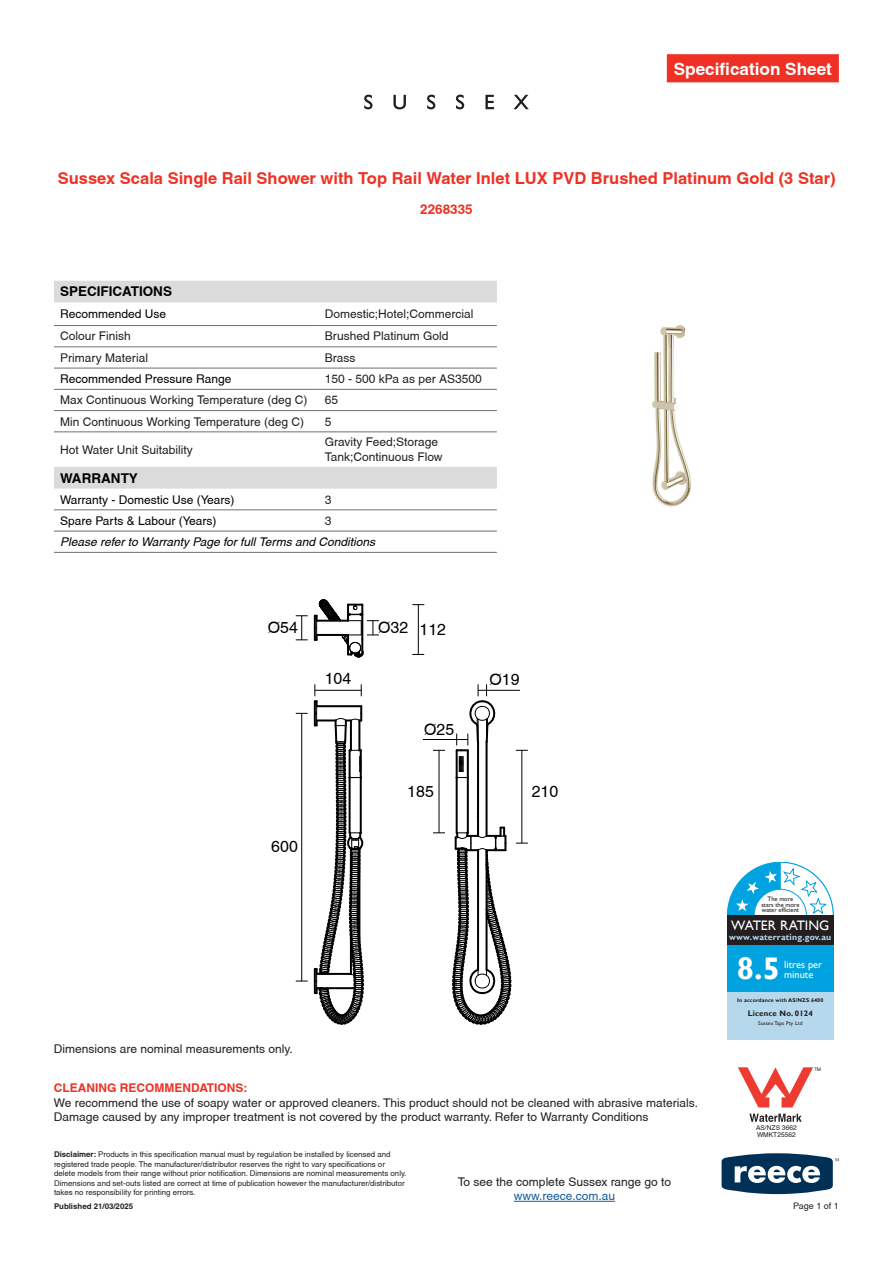
<style>
.page{position:relative;width:893px;height:1263px;background:#fff}
.page>*{position:absolute;margin:0;border:0;box-sizing:border-box;transform-origin:0 0}
.t1{font:700 31.2px "Gill Sans";color:#fff}
.t2{font:700 17.1px "Helvetica";color:#fff}
.t3{font:700 16.5px "Helvetica";color:#ee3124}
.t4{font:15.9px "Helvetica";color:#000}
.t5{font:13.8px "Gill Sans";letter-spacing:-.01em;color:#fff}
.t6{font:700 13.5px "Helvetica";color:#000}
.t7{font:700 13.5px "Helvetica";color:#ee3124}
.t8{font:12px/14.4px "Helvetica";color:#231f20}
.t9{font:12px "Helvetica";color:#000}
.t10{font:italic 12px "Helvetica";color:#000}
.t11{font:700 12px "Helvetica";color:#ee3124}
.t12{font:12px "Helvetica";color:#175d9e}
.t13{font:10.35px/10.4px "Gill Sans";color:#fff}
.t14{font:9px "Helvetica";color:#231f20}
.t15{font:700 8.7px "Gill Sans";letter-spacing:.02em;color:#b6d8ec}
.t16{font:700 7.95px "Gill Sans";letter-spacing:.02em;color:#231f20}
.t17{font:7.8px/9.4px "Helvetica";color:#231f20}
.t18{font:700 7.8px "Helvetica";color:#231f20}
.t19{font:6.6px "Helvetica";color:#231f20}
.t20{font:6.45px/5.4px "Gill Sans";letter-spacing:-.01em;color:#231f20;text-align:center}
.t21{font:700 5.4px "Gill Sans";letter-spacing:.02em;color:#231f20}
.t22{font:5.4px "Gill Sans";letter-spacing:.02em;color:#231f20}
.t23{font:4.65px "Helvetica";color:#231f20}
.s1{font-weight:700}
</style>
<div class="page">
<svg style="left:722px;top:1153px;width:117px;height:41px"></svg>
<div style="left:667px;top:54px;width:172px;height:28px;background:#ee3124"></div>
<hr style="left:438px;top:750px;width:1px;height:83px;background:#000">
<svg style="left:296px;top:615px;width:12px;height:25px"></svg>
<hr style="left:423px;top:739px;width:45px;height:1px;background:#000">
<svg style="left:412px;top:604px;width:12px;height:1px"></svg>
<svg style="left:412px;top:654px;width:12px;height:1px"></svg>
<hr style="left:418px;top:605px;width:1px;height:49px;background:#000">
<svg style="left:314px;top:599px;width:65px;height:59px"></svg>
<svg style="left:296px;top:684px;width:68px;height:341px"></svg>
<svg style="left:452px;top:684px;width:76px;height:341px"></svg>
<img style="left:652px;top:325px;width:39px;height:182px">
<hr style="left:514px;top:1201px;width:101px;height:1px;background:#175d9e">
<svg style="left:364px;top:95px;width:8px;height:14px"></svg>
<svg style="left:393px;top:95px;width:13px;height:14px"></svg>
<svg style="left:427px;top:95px;width:8px;height:14px"></svg>
<svg style="left:456px;top:95px;width:8px;height:14px"></svg>
<svg style="left:485px;top:95px;width:9px;height:14px"></svg>
<svg style="left:513px;top:95px;width:16px;height:14px"></svg>
<svg style="left:54px;top:281px;width:443px;height:208px"></svg>
<hr style="left:54px;top:325px;width:265px;height:1px;background:#6d6f73">
<hr style="left:319px;top:325px;width:178px;height:1px;background:#6d6f73">
<hr style="left:54px;top:347px;width:265px;height:1px;background:#6d6f73">
<hr style="left:319px;top:347px;width:178px;height:1px;background:#6d6f73">
<hr style="left:54px;top:368px;width:265px;height:1px;background:#6d6f73">
<hr style="left:319px;top:368px;width:178px;height:1px;background:#6d6f73">
<hr style="left:54px;top:510px;width:265px;height:1px;background:#6d6f73">
<hr style="left:319px;top:510px;width:178px;height:1px;background:#6d6f73">
<hr style="left:54px;top:531px;width:265px;height:1px;background:#6d6f73">
<hr style="left:319px;top:531px;width:178px;height:1px;background:#6d6f73">
<hr style="left:54px;top:552px;width:265px;height:1px;background:#6d6f73">
<hr style="left:319px;top:552px;width:178px;height:1px;background:#6d6f73">
<hr style="left:54px;top:389px;width:265px;height:1px;background:#6d6f73">
<hr style="left:319px;top:389px;width:178px;height:1px;background:#6d6f73">
<hr style="left:54px;top:410px;width:265px;height:1px;background:#6d6f73">
<hr style="left:319px;top:410px;width:178px;height:1px;background:#6d6f73">
<hr style="left:54px;top:432px;width:265px;height:1px;background:#6d6f73">
<hr style="left:319px;top:432px;width:178px;height:1px;background:#6d6f73">
<svg style="left:738px;top:1067px;width:75px;height:40px"></svg>
<svg style="left:749px;top:1114px;width:53px;height:8px"></svg>
<div style="left:727px;top:945px;width:106px;height:47px;background:#00a2df"></div>
<div style="left:727px;top:992px;width:106px;height:47px;background:#b6d8ec"></div>
<div style="left:727px;top:915px;width:106px;height:30px;background:#231f20"></div>
<svg style="left:727px;top:862px;width:106px;height:53px"></svg>
<h2 class="t2" style="left:674px;top:59px;width:160px">Specification Sheet</h2>
<h3 class="t3" style="left:58px;top:168px;width:779px">Sussex Scala Single Rail Shower with Top Rail Water Inlet LUX PVD Brushed Platinum Gold (3 Star)</h3>
<p class="t7" style="left:420px;top:201px;width:54px">2268335</p>
<p class="t6" style="left:60px;top:283px;width:114px">SPECIFICATIONS</p>
<p class="t9" style="left:60px;top:307px;width:108px">Recommended Use</p>
<p class="t8" style="left:325px;top:307px;width:150px">Domestic;Hotel;Commercial</p>
<p class="t8" style="left:60px;top:329px;width:72px">Colour Finish</p>
<p class="t8" style="left:325px;top:329px;width:125px">Brushed Platinum Gold</p>
<p class="t8" style="left:60px;top:350px;width:90px">Primary Material</p>
<p class="t8" style="left:325px;top:350px;width:32px">Brass</p>
<p class="t9" style="left:60px;top:372px;width:173px">Recommended Pressure Range</p>
<p class="t8" style="left:325px;top:372px;width:158px">150 - 500 kPa as per AS3500</p>
<p class="t8" style="left:60px;top:393px;width:249px">Max Continuous Working Temperature (deg C)</p>
<p class="t8" style="left:325px;top:393px;width:15px">65</p>
<p class="t8" style="left:60px;top:414px;width:246px">Min Continuous Working Temperature (deg C)</p>
<p class="t8" style="left:325px;top:414px;width:8px">5</p>
<p class="t8" style="left:60px;top:442px;width:134px">Hot Water Unit Suitability</p>
<p class="t8" style="left:325px;top:435px;width:119px">Gravity Feed;Storage<br>Tank;Continuous Flow</p>
<p class="t6" style="left:60px;top:470px;width:79px">WARRANTY</p>
<p class="t9" style="left:60px;top:492px;width:176px">Warranty - Domestic Use (Years)</p>
<p class="t8" style="left:325px;top:492px;width:8px">3</p>
<p class="t9" style="left:60px;top:514px;width:158px">Spare Parts &amp; Labour (Years)</p>
<p class="t8" style="left:325px;top:513px;width:8px">3</p>
<p class="t10" style="left:60px;top:535px;width:317px">Please refer to Warranty Page for full Terms and Conditions</p>
<h3 class="t4" style="left:268px;top:618px;width:32px">Ø54</h3>
<h3 class="t4" style="left:378px;top:618px;width:32px">Ø32</h3>
<h3 class="t4" style="left:419px;top:620px;width:28px">112</h3>
<h3 class="t4" style="left:325px;top:669px;width:28px">104</h3>
<h3 class="t4" style="left:424px;top:720px;width:32px">Ø25</h3>
<h3 class="t4" style="left:489px;top:670px;width:32px">Ø19</h3>
<h3 class="t4" style="left:271px;top:837px;width:28px">600</h3>
<p class="t8" style="left:54px;top:1041px;width:240px">Dimensions are nominal measurements only.</p>
<h3 class="t4" style="left:407px;top:782px;width:28px">185</h3>
<h3 class="t4" style="left:532px;top:782px;width:28px">210</h3>
<p class="t11" style="left:54px;top:1080px;width:195px">CLEANING RECOMMENDATIONS:</p>
<p class="t8" style="left:54px;top:1095px;width:646px">We recommend the use of soapy water or approved cleaners. This product should not be cleaned with abrasive materials.<br>Damage caused by any improper treatment is not covered by the product warranty. Refer to Warranty Conditions</p>
<p class="t17" style="left:54px;top:1150px;width:354px"><span class="s1">Disclaimer:</span> Products in this specification manual must by regulation be installed by licensed and registered trade people. The manufacturer/distributor reserves the right to vary specifications or delete models from their range without prior notification. Dimensions are nominal measurements only.<br>Dimensions and set-outs listed are correct at time of publication however the manufacturer/distributor takes no responsibility for printing errors.</p>
<p class="t18" style="left:54px;top:1201px;width:81px">Published 21/03/2025</p>
<p class="t8" style="left:458px;top:1174px;width:215px">To see the complete Sussex range go to</p>
<p class="t12" style="left:514px;top:1189px;width:103px">www.reece.com.au</p>
<p class="t20" style="left:761px;top:897px;width:40px">The more stars the more water efficient</p>
<p class="t5" style="left:731px;top:917px;width:99px">WATER RATING</p>
<p class="t15" style="left:729px;top:931px;width:104px">www.waterrating.gov.au</p>
<h1 class="t1" style="left:737px;top:949px;width:44px">8.5</h1>
<p class="t13" style="left:784px;top:959px;width:40px">litres per minute</p>
<p class="t21" style="left:737px;top:997px;width:88px">In accordance with AS/NZS 6400</p>
<p class="t16" style="left:748px;top:1008px;width:67px">Licence No. 0124</p>
<p class="t22" style="left:758px;top:1020px;width:46px">Sussex Taps Pty Ltd</p>
<p class="t23" style="left:814px;top:1066px;width:8px">TM</p>
<p class="t19" style="left:756px;top:1124px;width:42px">AS/NZS 3662</p>
<p class="t19" style="left:757px;top:1131px;width:40px">WMKT25562</p>
<p class="t14" style="left:793px;top:1200px;width:47px">Page 1 of 1</p>
</div>
